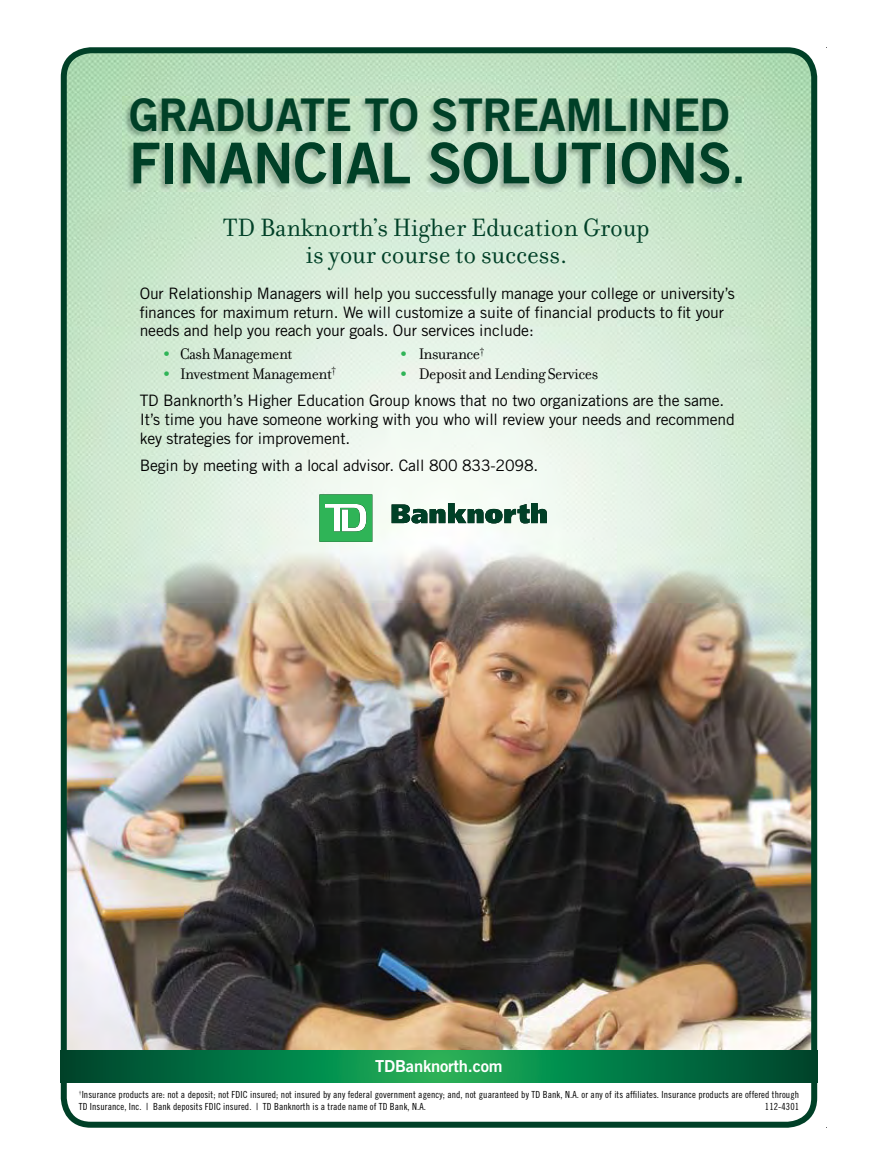
<style>
.page{position:relative;width:878px;height:1175px;background:#fff}
.page>*{position:absolute;margin:0;border:0;box-sizing:border-box;transform-origin:0 0}
.t1{font:56.25px "Trade Gothic Bold Two";letter-spacing:-.005em;color:#004027}
.t2{font:45px "Trade Gothic Bold Two";letter-spacing:-.015em;color:#004027}
.t3{font:27px/27px "Filosofia";color:#004027;text-align:center}
.t4{font:16.5px "Filosofia";letter-spacing:-.025em;color:#000}
.t5{font:16.5px "Trade Gothic Bold Two";letter-spacing:-.01em;color:#fff}
.t6{font:15.75px/18.8px "Trade Gothic";letter-spacing:-.01em;color:#000}
.t7{font:9.75px/12px "Trade Gothic Cond Eighteen";letter-spacing:.01em;color:#000}
.s1{font-size:45px}
.s2{font-size:30px;color:#2fb457}
</style>
<div class="page">
<img style="left:64px;top:50px;width:748px;height:1000px">
<div style="left:61px;top:48px;width:756px;height:1079px;border:6px solid #004027;border-radius:27px"></div>
<img style="left:122px;top:97px;width:621px;height:94px">
<svg style="left:319px;top:494px;width:53px;height:48px"></svg>
<svg style="left:391px;top:503px;width:156px;height:20px"></svg>
<svg style="left:61px;top:1050px;width:756px;height:32px"></svg>
<h2 class="t2" style="left:129px;top:87px;width:602px">GRADUATE TO STREAMLINED</h2>
<h1 class="t1" style="left:129px;top:128px;width:618px">FINANCIAL SOLUTIONS<span class="s1">.</span></h1>
<h3 class="t3" style="left:223px;top:215px;width:428px">TD Banknorth’s Higher Education Group is your course to success.</h3>
<p class="t6" style="left:140px;top:284px;width:596px">Our Relationship Managers will help you successfully manage your college or university’s finances for maximum return. We will customize a suite of financial products to fit your needs and help you reach your goals. Our services include:</p>
<p class="t4" style="left:161px;top:345px;width:133px"><span class="s2">•</span> Cash Management</p>
<p class="t4" style="left:398px;top:345px;width:88px"><span class="s2">•</span> Insurance<sup>†</sup></p>
<p class="t4" style="left:161px;top:364px;width:177px"><span class="s2">•</span> Investment Management<sup>†</sup></p>
<p class="t4" style="left:398px;top:364px;width:202px"><span class="s2">•</span> Deposit and Lending Services</p>
<p class="t6" style="left:140px;top:391px;width:596px">TD Banknorth’s Higher Education Group knows that no two organizations are the same.<br>It’s time you have someone working with you who will review your needs and recommend key strategies for improvement.</p>
<p class="t6" style="left:140px;top:456px;width:400px">Begin by meeting with a local advisor. Call 800 833-2098.</p>
<p class="t5" style="left:375px;top:1056px;width:129px">TDBanknorth.com</p>
<p class="t7" style="left:79px;top:1088px;width:721px"><sup>†</sup>Insurance products are: not a deposit; not FDIC insured; not insured by any federal government agency; and, not guaranteed by TD Bank, N.A. or any of its affiliates. Insurance products are offered through<br>TD Insurance, Inc. | Bank deposits FDIC insured. | TD Banknorth is a trade name of TD Bank, N.A.</p>
<p class="t7" style="left:764px;top:1100px;width:36px">112-4301</p>
</div>
